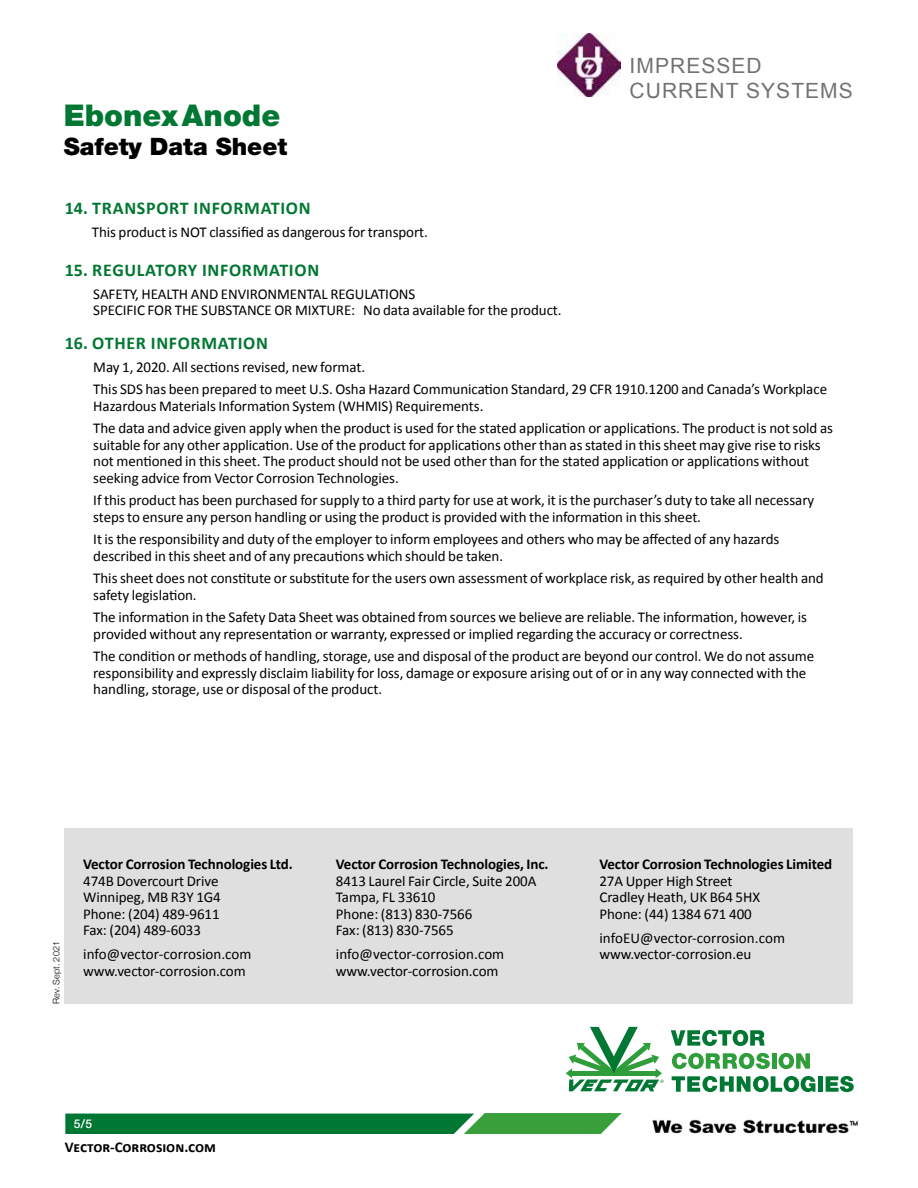
<style>
.page{position:relative;width:918px;height:1188px;background:#fff}
.page>*{position:absolute;margin:0;border:0;box-sizing:border-box;transform-origin:0 0}
.t1{font:900 30px "Helvetica Neue";color:#007732}
.t2{font:900 24px "Helvetica Neue";color:#000}
.t3{font:21px/25.2px "Arial";letter-spacing:.05em;color:#727273}
.t4{font:700 18px "Calibri";letter-spacing:.04em;color:#007732}
.t5{font:15px/16.5px "Calibri";letter-spacing:-.005em;color:#000}
.t6{font:700 15px "Calibri";letter-spacing:-.005em;color:#000}
.t7{font:500 12px "Helvetica Neue";color:#fff}
.t8{font:300 9px "Helvetica Neue";letter-spacing:.01em;color:#000}
</style>
<div class="page">
<svg style="left:65px;top:1113px;width:557px;height:21px;background:#1c883f"></svg>
<img style="left:652px;top:1119px;width:206px;height:15px">
<svg style="left:566px;top:1027px;width:98px;height:64px"></svg>
<svg style="left:671px;top:1030px;width:94px;height:16px"></svg>
<svg style="left:672px;top:1053px;width:98px;height:16px"></svg>
<div style="left:772px;top:1053px;width:5px;height:16px;background:#2f9e3a"></div>
<svg style="left:779px;top:1053px;width:31px;height:16px"></svg>
<svg style="left:672px;top:1076px;width:143px;height:16px"></svg>
<div style="left:818px;top:1076px;width:5px;height:16px;background:#007732"></div>
<svg style="left:826px;top:1076px;width:28px;height:16px"></svg>
<div style="left:65px;top:828px;width:788px;height:176px;background:#dfdfdf"></div>
<img style="left:557px;top:33px;width:64px;height:64px">
<h1 class="t1" style="left:64px;top:98px;width:218px">EbonexAnode</h1>
<h2 class="t2" style="left:64px;top:132px;width:225px">Safety Data Sheet</h2>
<h3 class="t3" style="left:630px;top:53px;width:225px">IMPRESSED<br>CURRENT SYSTEMS</h3>
<p class="t4" style="left:65px;top:197px;width:247px">14. TRANSPORT INFORMATION</p>
<p class="t5" style="left:92px;top:224px;width:338px">This product is NOT classified as dangerous for transport.</p>
<p class="t4" style="left:65px;top:259px;width:256px">15. REGULATORY INFORMATION</p>
<p class="t5" style="left:93px;top:286px;width:470px">SAFETY, HEALTH AND ENVIRONMENTAL REGULATIONS<br>SPECIFIC FOR THE SUBSTANCE OR MIXTURE: No data available for the product.</p>
<p class="t4" style="left:65px;top:332px;width:205px">16. OTHER INFORMATION</p>
<p class="t5" style="left:93px;top:355px;width:735px;line-height:22.5px">May 1, 2020. All sections revised, new format.<br>This SDS has been prepared to meet U.S. Osha Hazard Communication Standard, 29 CFR 1910.1200 and Canada’s Workplace</p>
<p class="t5" style="left:93px;top:394px;width:741px;line-height:22.5px">Hazardous Materials Information System (WHMIS) Requirements.<br>The data and advice given apply when the product is used for the stated application or applications. The product is not sold as</p>
<p class="t5" style="left:93px;top:436px;width:729px">suitable for any other application. Use of the product for applications other than as stated in this sheet may give rise to risks not mentioned in this sheet. The product should not be used other than for the stated application or applications without seeking advice from Vector Corrosion Technologies.</p>
<p class="t5" style="left:93px;top:492px;width:723px">If this product has been purchased for supply to a third party for use at work, it is the purchaser’s duty to take all necessary steps to ensure any person handling or using the product is provided with the information in this sheet.</p>
<p class="t5" style="left:93px;top:531px;width:688px">It is the responsibility and duty of the employer to inform employees and others who may be affected of any hazards described in this sheet and of any precautions which should be taken.</p>
<p class="t5" style="left:93px;top:570px;width:732px">This sheet does not constitute or substitute for the users own assessment of workplace risk, as required by other health and safety legislation.</p>
<p class="t5" style="left:93px;top:609px;width:715px">The information in the Safety Data Sheet was obtained from sources we believe are reliable. The information, however, is provided without any representation or warranty, expressed or implied regarding the accuracy or correctness.</p>
<p class="t5" style="left:93px;top:648px;width:722px">The condition or methods of handling, storage, use and disposal of the product are beyond our control. We do not assume responsibility and expressly disclaim liability for loss, damage or exposure arising out of or in any way connected with the handling, storage, use or disposal of the product.</p>
<p class="t8" style="left:51px;top:1004px;width:64px;rotate:-90deg">Rev. Sept. 2021</p>
<p class="t6" style="left:83px;top:855px;width:211px">Vector Corrosion Technologies Ltd.</p>
<p class="t5" style="left:83px;top:873px;width:139px">474B Dovercourt Drive<br>Winnipeg, MB R3Y 1G4<br>Phone: (204) 489-9611<br>Fax: (204) 489-6033</p>
<p class="t5" style="left:83px;top:946px;width:170px">info@vector-corrosion.com www.vector-corrosion.com</p>
<p class="t6" style="left:336px;top:855px;width:214px">Vector Corrosion Technologies, Inc.</p>
<p class="t5" style="left:336px;top:873px;width:202px">8413 Laurel Fair Circle, Suite 200A<br>Tampa, FL 33610<br>Phone: (813) 830-7566<br>Fax: (813) 830-7565</p>
<p class="t5" style="left:336px;top:946px;width:170px">info@vector-corrosion.com www.vector-corrosion.com</p>
<p class="t7" style="left:74px;top:1117px;width:20px">5/5</p>
<p class="t6" style="left:65px;top:1137px;width:153px">Vector-Corrosion.com</p>
<p class="t6" style="left:599px;top:855px;width:234px">Vector Corrosion Technologies Limited</p>
<p class="t5" style="left:599px;top:873px;width:162px">27A Upper High Street<br>Cradley Heath, UK B64 5HX<br>Phone: (44) 1384 671 400</p>
<p class="t5" style="left:599px;top:930px;width:187px">infoEU@vector-corrosion.com www.vector-corrosion.eu</p>
</div>
